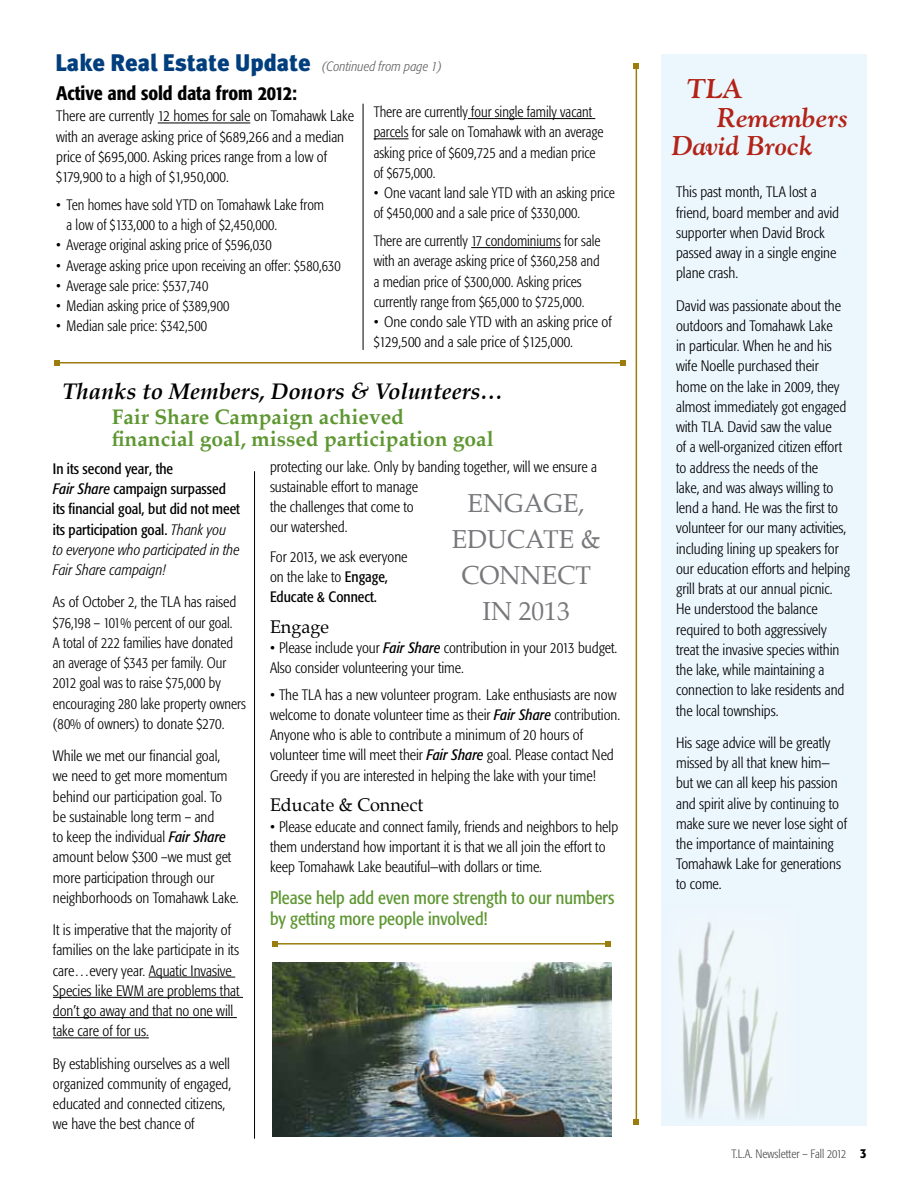
<style>
.page{position:relative;width:918px;height:1188px;background:#fff}
.page>*{position:absolute;margin:0;border:0;box-sizing:border-box;transform-origin:0 0}
.t1{font:italic 700 27px "Goudy";color:#b32317}
.t2{font:25.5px/36px "Palatino";color:#77787b;text-align:center}
.t3{font:900 24px "Meta";color:#003e7e}
.t4{font:italic 700 22.5px "Palatino";color:#000}
.t5{font:700 21px/22.5px "Palatino";color:#5e9732}
.t6{font:500 condensed 19.5px "Formata";color:#000}
.t7{font:condensed 18px/21px "Formata";color:#5e9732}
.t8{font:18px "Palatino";color:#000}
.t9{font:300 condensed 15px/20.2px "Formata";color:#000}
.t10{font:300 condensed 15px/20.2px "Formata";color:#000;scale:.96 1}
.t11{font:condensed 15px/20.2px "Formata";color:#000}
.t12{font:300 condensed 12px "Formata";color:#4d4d4f}
.s1{font-family:"Formata";font-weight:300;font-style:italic;font-stretch:condensed;font-size:13.5px;color:#636466}
.s2{font-style:italic}
.s3{font-weight:300;font-style:italic}
.s4{font-weight:400;font-style:italic}
.s5{font-weight:400}
.s6{font-weight:500;font-size:13.5px;color:#000}
</style>
<div class="page">
<div style="left:661px;top:54px;width:205px;height:1071px;background:#ebf6fd"></div>
<hr style="left:158px;top:123px;width:92px;height:1px;background:#000">
<hr style="left:636px;top:66px;width:1px;height:1056px;background:#9b7d0d">
<svg style="left:633px;top:63px;width:6px;height:6px"></svg>
<svg style="left:633px;top:1119px;width:6px;height:6px"></svg>
<hr style="left:468px;top:118px;width:127px;height:1px;background:#000">
<hr style="left:374px;top:138px;width:34px;height:1px;background:#000">
<hr style="left:471px;top:247px;width:90px;height:1px;background:#000">
<hr style="left:57px;top:362px;width:566px;height:2px;background:#9b7d0d">
<svg style="left:54px;top:360px;width:6px;height:6px"></svg>
<svg style="left:620px;top:360px;width:6px;height:6px"></svg>
<hr style="left:149px;top:977px;width:86px;height:1px;background:#000">
<hr style="left:53px;top:997px;width:190px;height:1px;background:#000">
<hr style="left:53px;top:1017px;width:184px;height:1px;background:#000">
<hr style="left:53px;top:1037px;width:96px;height:1px;background:#000">
<hr style="left:254px;top:471px;width:1px;height:668px;background:#000">
<hr style="left:363px;top:104px;width:1px;height:246px;background:#000">
<img style="left:272px;top:962px;width:339px;height:174px">
<img style="left:678px;top:922px;width:100px;height:197px">
<hr style="left:275px;top:943px;width:333px;height:2px;background:#9b7d0d">
<svg style="left:272px;top:941px;width:6px;height:6px"></svg>
<svg style="left:605px;top:941px;width:6px;height:6px"></svg>
<h3 class="t3" style="left:56px;top:48px;width:388px">Lake Real Estate Update <span class="s1">(Continued from page 1)</span></h3>
<h3 class="t6" style="left:56px;top:81px;width:242px">Active and sold data from 2012:</h3>
<p class="t9" style="left:56px;top:106px;width:299px">There are currently 12 homes for sale on Tomahawk Lake with an average asking price of $689,266 and a median price of $695,000. Asking prices range from a low of $179,900 to a high of $1,950,000.</p>
<p class="t10" style="left:67px;top:195px;width:270px;text-indent:-10px">• Ten homes have sold YTD on Tomahawk Lake from a low of $133,000 to a high of $2,450,000.</p>
<p class="t10" style="left:56px;top:235px;width:226px">• Average original asking price of $596,030</p>
<p class="t10" style="left:56px;top:256px;width:298px">• Average asking price upon receiving an offer: $580,630</p>
<p class="t10" style="left:56px;top:276px;width:160px">• Average sale price: $537,740</p>
<p class="t10" style="left:56px;top:296px;width:182px">• Median asking price of $389,900</p>
<p class="t10" style="left:56px;top:316px;width:159px">• Median sale price: $342,500</p>
<p class="t10" style="left:374px;top:102px;width:241px">There are currently four single family vacant parcels for sale on Tomahawk with an average asking price of $609,725 and a median price of $675,000.</p>
<p class="t10" style="left:374px;top:183px;width:253px">• One vacant land sale YTD with an asking price of $450,000 and a sale price of $330,000.</p>
<p class="t10" style="left:374px;top:231px;width:238px">There are currently 17 condominiums for sale with an average asking price of $360,258 and a median price of $300,000. Asking prices currently range from $65,000 to $725,000.</p>
<p class="t9" style="left:374px;top:312px;width:240px">• One condo sale YTD with an asking price of $129,500 and a sale price of $125,000.</p>
<h3 class="t4" style="left:63px;top:373px;width:442px">Thanks to Members, Donors &amp; Volunteers…</h3>
<h3 class="t5" style="left:112px;top:405px;width:384px">Fair Share Campaign achieved<br>financial goal, missed participation goal</h3>
<p class="t11" style="left:53px;top:459px;width:189px">In its second year, the<br><span class="s2">Fair Share</span> campaign surpassed its financial goal, but did not meet its participation goal. <span class="s3">Thank you to everyone who participated in the<br>Fair Share campaign!</span></p>
<p class="t9" style="left:53px;top:592px;width:194px">As of October 2, the TLA has raised $76,198 – 101% percent of our goal.<br>A total of 222 families have donated an average of $343 per family. Our 2012 goal was to raise $75,000 by encouraging 280 lake property owners (80% of owners) to donate $270.</p>
<p class="t9" style="left:53px;top:746px;width:187px">While we met our financial goal, we need to get more momentum behind our participation goal. To be sustainable long term – and<br>to keep the individual <span class="s4">Fair Share </span>amount below $300 –we must get more participation through our neighborhoods on Tomahawk Lake.</p>
<p class="t9" style="left:53px;top:920px;width:188px">It is imperative that the majority of families on the lake participate in its care…every year. Aquatic Invasive<br>Species like EWM are problems that don’t go away and that no one will take care of for us.</p>
<p class="t9" style="left:53px;top:1053px;width:180px">By establishing ourselves as a well organized community of engaged, educated and connected citizens, we have the best chance of</p>
<p class="t9" style="left:270px;top:457px;width:329px">protecting our lake. Only by banding together, will we ensure a sustainable effort to manage<br>the challenges that come to<br>our watershed.</p>
<p class="t9" style="left:270px;top:547px;width:139px">For 2013, we ask everyone on the lake to <span class="s5">Engage,<br>Educate &amp; Connect.</span></p>
<p class="t8" style="left:270px;top:612px;width:61px">ENGAGE</p>
<p class="t9" style="left:270px;top:638px;width:349px">• Please include your <span class="s4">Fair Share</span> contribution in your 2013 budget.<br>Also consider volunteering your time.</p>
<p class="t9" style="left:270px;top:685px;width:352px">• The TLA has a new volunteer program. Lake enthusiasts are now welcome to donate volunteer time as their <span class="s4">Fair Share</span> contribution.<br>Anyone who is able to contribute a minimum of 20 hours of volunteer time will meet their <span class="s4">Fair Share</span> goal. Please contact Ned Greedy if you are interested in helping the lake with your time!</p>
<p class="t8" style="left:270px;top:790px;width:155px">EDUCATE &amp; CONNECT</p>
<p class="t9" style="left:270px;top:817px;width:350px">• Please educate and connect family, friends and neighbors to help them understand how important it is that we all join the effort to keep Tomahawk Lake beautiful—with dollars or time.</p>
<p class="t7" style="left:270px;top:887px;width:346px">Please help add even more strength to our numbers by getting more people involved!</p>
<h2 class="t2" style="left:452px;top:485px;width:150px">ENGAGE,<br>EDUCATE &amp;<br>CONNECT<br>IN 2013</h2>
<h1 class="t1" style="left:687px;top:72px;width:57px">TLA</h1>
<h1 class="t1" style="left:717px;top:100px;width:133px">Remembers</h1>
<h1 class="t1" style="left:672px;top:129px;width:142px">David Brock</h1>
<p class="t9" style="left:676px;top:182px;width:165px">This past month, TLA lost a friend, board member and avid supporter when David Brock passed away in a single engine plane crash.</p>
<p class="t9" style="left:676px;top:295px;width:175px">David was passionate about the outdoors and Tomahawk Lake<br>in particular. When he and his wife Noelle purchased their home on the lake in 2009, they almost immediately got engaged with TLA. David saw the value<br>of a well-organized citizen effort to address the needs of the<br>lake, and was always willing to lend a hand. He was the first to volunteer for our many activities, including lining up speakers for our education efforts and helping grill brats at our annual picnic.<br>He understood the balance required to both aggressively treat the invasive species within the lake, while maintaining a connection to lake residents and the local townships.</p>
<p class="t9" style="left:676px;top:733px;width:173px">His sage advice will be greatly missed by all that knew him— but we can all keep his passion and spirit alive by continuing to make sure we never lose sight of the importance of maintaining<br>Tomahawk Lake for generations to come.</p>
<p class="t12" style="left:732px;top:1147px;width:137px">T.L.A. Newsletter – Fall 2012 <span class="s6">3</span></p>
</div>
